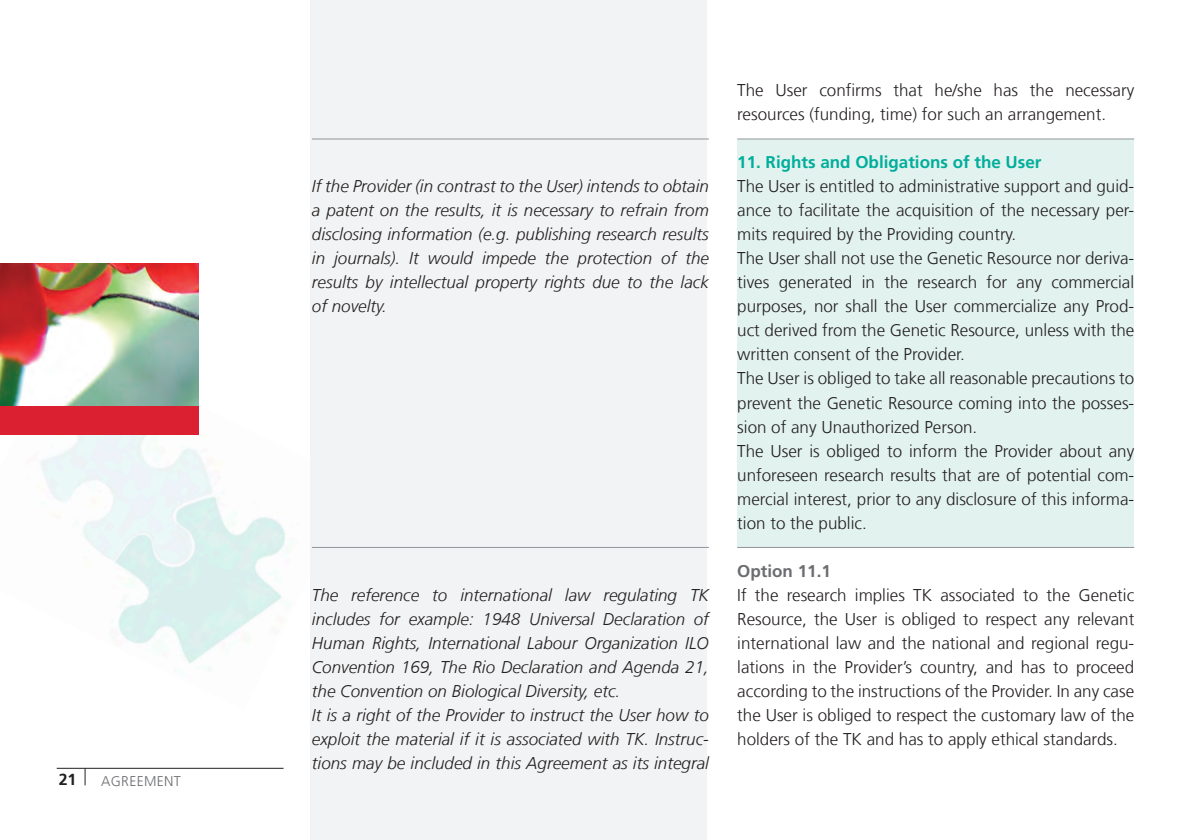
<style>
.page{position:relative;width:1191px;height:840px;background:#fff}
.page>*{position:absolute;margin:0;border:0;box-sizing:border-box;transform-origin:0 0}
.SCNAT_Lauftext_Fruti{font:300 17px/24px "Frutiger LT Com";color:#231f20;text-align:justify}
.SCNAT_Lauftext_Fruti-2{font:italic 300 17px/24px "Frutiger LT Com";color:#231f20;text-align:justify}
.SCNAT_Zwischentitel{font:700 17px "Frutiger LT Com";color:#00ae9b}
.SCNAT_Zwischentitel-2{font:700 17px "Frutiger LT Com";color:#6c6d70}
.t1{font:700 16px "Frutiger LT Com";color:#231f20}
.t2{font:300 14px "Frutiger LT Com";letter-spacing:.025em;color:#6c6d70}
</style>
<div class="page">
<hr style="left:57px;top:767px;width:226px;height:1px;background:#231f20">
<svg style="left:85px;top:767px;width:1px;height:17px"></svg>
<img style="left:0;top:339px;width:286px;height:325px">
<div style="left:0;top:405px;width:198px;height:29px;background:#da2031"></div>
<div style="left:310px;top:0;width:397px;height:839px;background:#f2f3f4"></div>
<img style="left:0;top:264px;width:198px;height:141px">
<div style="left:737px;top:139px;width:397px;height:408px;background:#e2f2ef"></div>
<hr style="left:312px;top:138px;width:397px;height:1px;background:#939598">
<hr style="left:312px;top:546px;width:397px;height:1px;background:#939598">
<hr style="left:737px;top:138px;width:397px;height:1px;background:#939598">
<hr style="left:737px;top:546px;width:397px;height:1px;background:#939598">
<p class="t1" style="left:59px;top:769px;width:19px">21</p>
<p class="t2" style="left:101px;top:772px;width:81px">AGREEMENT</p>
<p class="SCNAT_Lauftext_Fruti-2" style="left:312px;top:174px;width:398px">If the Provider (in contrast to the User) intends to obtain a patent on the results, it is necessary to refrain from disclosing information (e.g. publishing research results in journals). It would impede the protection of the results by intellectual property rights due to the lack of novelty.</p>
<p class="SCNAT_Lauftext_Fruti-2" style="left:312px;top:582px;width:398px">The reference to international law regulating TK includes for example: 1948 Universal Declaration of Human Rights, International Labour Organization ILO Convention 169, The Rio Declaration and Agenda 21, the Convention on Biological Diversity, etc.</p>
<p class="SCNAT_Lauftext_Fruti-2" style="left:312px;top:702px;width:398px">It is a right of the Provider to instruct the User how to exploit the material if it is associated with TK. Instruc&shy;tions may be included in this Agreement as its integral</p>
<p class="SCNAT_Lauftext_Fruti" style="left:737px;top:78px;width:398px">The User confirms that he/she has the necessary resources (funding, time) for such an arrangement.</p>
<p class="SCNAT_Zwischentitel" style="left:737px;top:152px;width:306px">11. Rights and Obligations of the User</p>
<p class="SCNAT_Lauftext_Fruti" style="left:737px;top:174px;width:398px">The User is entitled to administrative support and guid&shy;ance to facilitate the acquisition of the necessary per&shy;mits required by the Providing country.</p>
<p class="SCNAT_Lauftext_Fruti" style="left:737px;top:246px;width:398px">The User shall not use the Genetic Resource nor deriva&shy;tives generated in the research for any commercial purposes, nor shall the User commercialize any Prod&shy;uct derived from the Genetic Resource, unless with the written consent of the Provider.</p>
<p class="SCNAT_Lauftext_Fruti" style="left:737px;top:366px;width:398px">The User is obliged to take all reasonable precautions to prevent the Genetic Resource coming into the posses&shy;sion of any Unauthorized Person.</p>
<p class="SCNAT_Lauftext_Fruti" style="left:737px;top:438px;width:398px">The User is obliged to inform the Provider about any unforeseen research results that are of potential com&shy;mercial interest, prior to any disclosure of this informa&shy;tion to the public.</p>
<p class="SCNAT_Zwischentitel-2" style="left:737px;top:560px;width:95px">Option 11.1</p>
<p class="SCNAT_Lauftext_Fruti" style="left:737px;top:582px;width:398px">If the research implies TK associated to the Genetic Resource, the User is obliged to respect any relevant international law and the national and regional regu&shy;lations in the Provider’s country, and has to proceed according to the instructions of the Provider. In any case the User is obliged to respect the customary law of the holders of the TK and has to apply ethical standards.</p>
</div>
